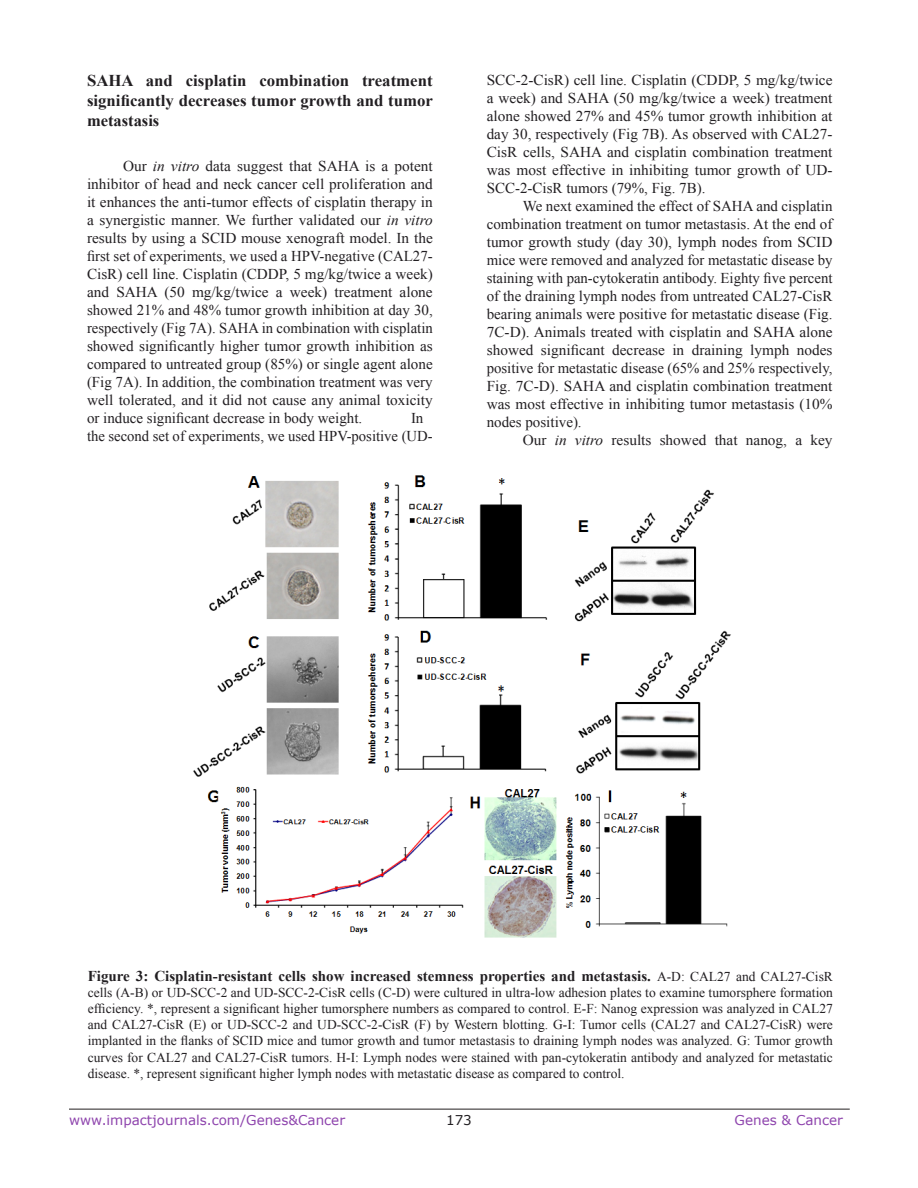
<style>
.page{position:relative;width:918px;height:1188px;background:#fff}
.page>*{position:absolute;margin:0;border:0;box-sizing:border-box;transform-origin:0 0}
.SubHeading{font:700 16.5px/19.8px "Times New Roman";color:#221f22;text-align:justify}
.BodyText{font:15px/18px "Times New Roman";color:#221f22;text-align:justify}
.FigureText{font:700 15px "Times New Roman";color:#221f22}
.FigureText-2{font:13.5px/16.2px "Times New Roman";color:#221f22;text-align:justify}
.t1{font:13.5px "Verdana";color:#8e44ad}
.t2{font:13.5px "Verdana";color:#221f22}
.s1{font-style:italic}
.s2{font-weight:400;font-size:13.5px}
</style>
<div class="page">
<hr style="left:69px;top:1109px;width:781px;height:1px;background:#231f20">
<img style="left:193px;top:475px;width:538px;height:463px">
<p class="SubHeading" style="left:87px;top:70px;width:348px">SAHA and cisplatin combination treatment significantly decreases tumor growth and tumor metastasis</p>
<p class="BodyText" style="left:87px;top:156px;width:347px;text-indent:36px">Our <span class="s1">in vitro</span> data suggest that SAHA is a potent inhibitor of head and neck cancer cell proliferation and it enhances the anti-tumor effects of cisplatin therapy in a synergistic manner. We further validated our <span class="s1">in vitro </span>results by using a SCID mouse xenograft model. In the first set of experiments, we used a HPV-negative (CAL27- CisR) cell line. Cisplatin (CDDP, 5 mg/kg/twice a week) and SAHA (50 mg/kg/twice a week) treatment alone showed 21% and 48% tumor growth inhibition at day 30, respectively (Fig 7A). SAHA in combination with cisplatin showed significantly higher tumor growth inhibition as compared to untreated group (85%) or single agent alone (Fig 7A). In addition, the combination treatment was very well tolerated, and it did not cause any animal toxicity or induce significant decrease in body weight.</p>
<p class="BodyText" style="left:87px;top:408px;width:347px;text-indent:324px">In the second set of experiments, we used HPV-positive (UD-</p>
<p class="BodyText" style="left:487px;top:71px;width:347px">SCC-2-CisR) cell line. Cisplatin (CDDP, 5 mg/kg/twice a week) and SAHA (50 mg/kg/twice a week) treatment alone showed 27% and 45% tumor growth inhibition at day 30, respectively (Fig 7B). As observed with CAL27- CisR cells, SAHA and cisplatin combination treatment was most effective in inhibiting tumor growth of UD-SCC-2-CisR tumors (79%, Fig. 7B).</p>
<p class="BodyText" style="left:487px;top:197px;width:347px;text-indent:36px">We next examined the effect of SAHA and cisplatin combination treatment on tumor metastasis. At the end of tumor growth study (day 30), lymph nodes from SCID mice were removed and analyzed for metastatic disease by staining with pan-cytokeratin antibody. Eighty five percent of the draining lymph nodes from untreated CAL27-CisR bearing animals were positive for metastatic disease (Fig.<br>7C-D). Animals treated with cisplatin and SAHA alone showed significant decrease in draining lymph nodes positive for metastatic disease (65% and 25% respectively, Fig. 7C-D). SAHA and cisplatin combination treatment was most effective in inhibiting tumor metastasis (10% nodes positive).</p>
<p class="BodyText" style="left:523px;top:431px;width:311px">Our <span class="s1">in vitro</span> results showed that nanog, a key</p>
<p class="FigureText" style="left:88px;top:965px;width:747px">Figure 3: Cisplatin-resistant cells show increased stemness properties and metastasis. <span class="s2">A-D: CAL27 and CAL27-CisR</span></p>
<p class="FigureText-2" style="left:88px;top:984px;width:747px">cells (A-B) or UD-SCC-2 and UD-SCC-2-CisR cells (C-D) were cultured in ultra-low adhesion plates to examine tumorsphere formation efficiency. *, represent a significant higher tumorsphere numbers as compared to control. E-F: Nanog expression was analyzed in CAL27 and CAL27-CisR (E) or UD-SCC-2 and UD-SCC-2-CisR (F) by Western blotting. G-I: Tumor cells (CAL27 and CAL27-CisR) were implanted in the flanks of SCID mice and tumor growth and tumor metastasis to draining lymph nodes was analyzed. G: Tumor growth curves for CAL27 and CAL27-CisR tumors. H-I: Lymph nodes were stained with pan-cytokeratin antibody and analyzed for metastatic disease. *, represent significant higher lymph nodes with metastatic disease as compared to control.</p>
<p class="t1" style="left:69px;top:1111px;width:278px">www.impactjournals.com/Genes&amp;Cancer</p>
<p class="t2" style="left:446px;top:1111px;width:27px">173</p>
<p class="t1" style="left:735px;top:1111px;width:110px">Genes &amp; Cancer</p>
</div>
